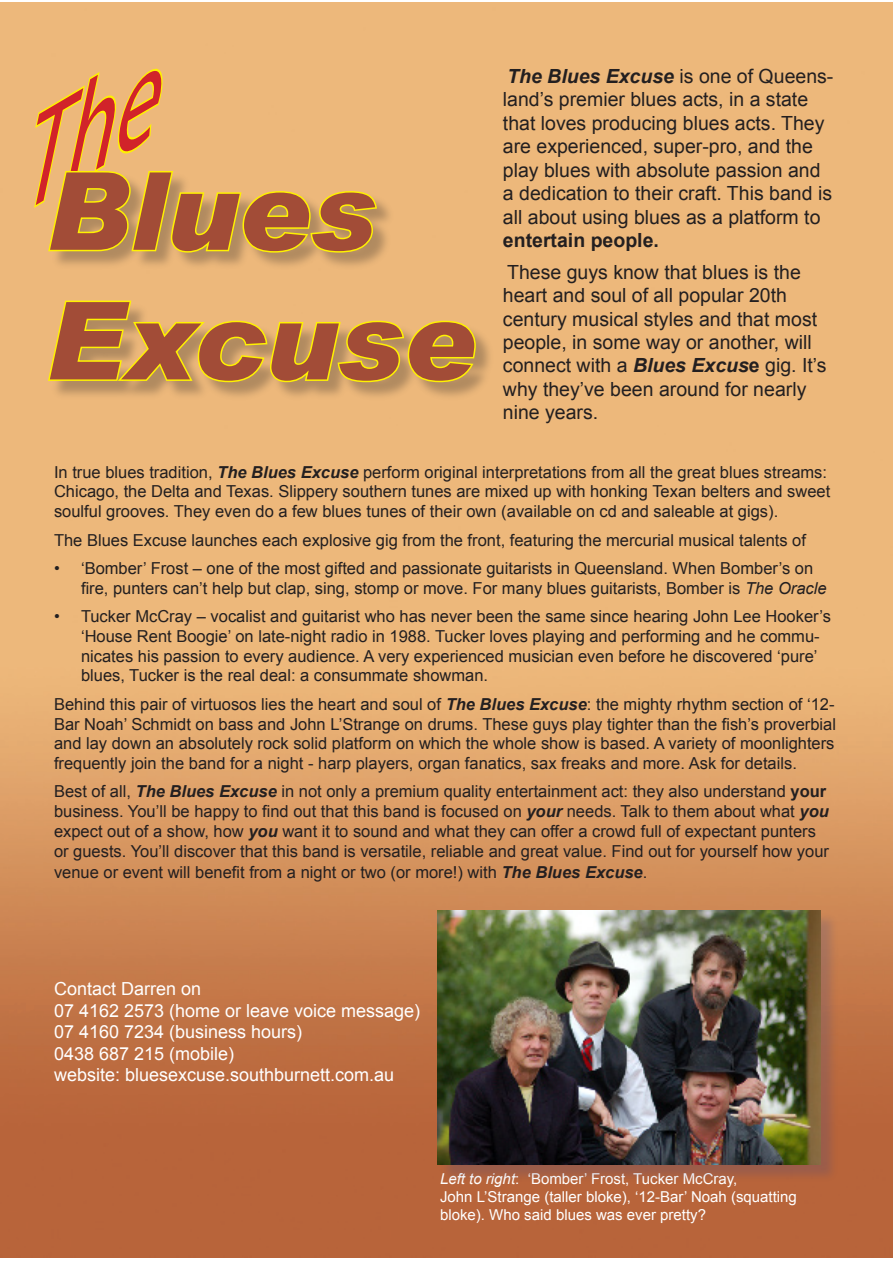
<style>
.page{position:relative;width:893px;height:1263px;background:#fff}
.page>*{position:absolute;margin:0;border:0;box-sizing:border-box;transform-origin:0 0}
.t1{font:italic 900 108px/129.6px "Arial";color:#a24c37}
.t2{font:19.5px/23.4px "Arial";color:#231f20}
.t3{font:18px "Arial";color:#fff}
.t4{font:16.5px/19.8px "Arial";color:#231f20}
.t5{font:15px/18px "Arial";color:#fff}
.s1{font-weight:700;font-style:italic}
.s2{font-weight:700}
.s3{font-style:italic}
</style>
<div class="page">
<img style="left:0;top:3px;width:893px;height:1255px">
<div style="left:50px;top:172px;width:446px;height:230px;background:#231f20;opacity:.3"></div>
<svg style="left:46px;top:299px;width:431px;height:85px;background:#dab15c"></svg>
<div style="left:439px;top:911px;width:402px;height:273px;background:#253f8e;opacity:.2"></div>
<img style="left:438px;top:910px;width:382px;height:254px">
<svg style="left:14px;top:52px;width:365px;height:202px;background:#e5b66a"></svg>
<p class="t1" style="left:45px;top:144px;width:431px">Blues<br>Excuse</p>
<p class="t2" style="left:503px;top:65px;width:332px"><span class="s1">The Blues Excuse</span> is one of Queens&shy;land’s premier blues acts, in a state that loves producing blues acts. They are experienced, super-pro, and the play blues with absolute passion and a dedication to their craft. This band is all about using blues as a platform to <span class="s2">entertain people.</span></p>
<p class="t2" style="left:503px;top:260px;width:325px">These guys know that blues is the heart and soul of all popular 20th century musical styles and that most people, in some way or another, will connect with a <span class="s1">Blues Excus</span><span class="s2">e</span> gig. It’s why they’ve been around for nearly nine years.</p>
<p class="t4" style="left:54px;top:462px;width:778px">In true blues tradition, <span class="s1">The Blues Excuse</span> perform original interpretations from all the great blues streams:<br>Chicago, the Delta and Texas. Slippery southern tunes are mixed up with honking Texan belters and sweet soulful grooves. They even do a few blues tunes of their own (available on cd and saleable at gigs).</p>
<p class="t4" style="left:54px;top:530px;width:753px">The Blues Excuse launches each explosive gig from the front, featuring the mercurial musical talents of</p>
<p class="t4" style="left:81px;top:558px;width:747px">‘Bomber’ Frost – one of the most gifted and passionate guitarists in Queensland. When Bomber’s on fire, punters can’t help but clap, sing, stomp or move. For many blues guitarists, Bomber is <span class="s3">The Oracle</span></p>
<p class="t4" style="left:81px;top:606px;width:751px">Tucker McCray – vocalist and guitarist who has never been the same since hearing John Lee Hooker’s ‘House Rent Boogie’ on late-night radio in 1988. Tucker loves playing and performing and he commu&shy;nicates his passion to every audience. A very experienced musician even before he discovered ‘pure’ blues, Tucker is the real deal: a consummate showman.</p>
<p class="t4" style="left:54px;top:694px;width:784px;text-align:justify">Behind this pair of virtuosos lies the heart and soul of <span class="s1">The Blues Excuse</span>: the mighty rhythm section of ‘12- Bar Noah’ Schmidt on bass and John L’Strange on drums. These guys play tighter than the fish’s proverbial and lay down an absolutely rock solid platform on which the whole show is based. A variety of moonlighters frequently join the band for a night - harp players, organ fanatics, sax freaks and more. Ask for details.</p>
<p class="t4" style="left:54px;top:782px;width:776px">Best of all, <span class="s1">The Blues Excuse</span> in not only a premium quality entertainment act: they also understand <span class="s2">your </span>business. You’ll be happy to find out that this band is focused on <span class="s1">your</span> needs. Talk to them about what <span class="s1">you </span>expect out of a show, how <span class="s1">you</span> want it to sound and what they can offer a crowd full of expectant punters or guests. You’ll discover that this band is versatile, reliable and great value. Find out for yourself how your</p>
<p class="t4" style="left:54px;top:863px;width:595px">venue or event will benefit from a night or two (or more!) with <span class="s1">The Blues Excuse</span>.</p>
<p class="t4" style="left:54px;top:558px;width:7px">•</p>
<p class="t4" style="left:54px;top:606px;width:7px">•</p>
<p class="t3" style="left:54px;top:977px;width:149px">Contact Darren on</p>
<p class="t3" style="left:54px;top:998px;width:368px">07 4162 2573 (home or leave voice message)</p>
<p class="t3" style="left:54px;top:1020px;width:250px">07 4160 7234 (business hours)</p>
<p class="t3" style="left:54px;top:1042px;width:182px">0438 687 215 (mobile)</p>
<p class="t3" style="left:54px;top:1063px;width:342px">website: bluesexcuse.southburnett.com.au</p>
<p class="t5" style="left:440px;top:1170px;width:358px"><span class="s3">Left to right</span>: ‘Bomber’ Frost, Tucker McCray,<br>John L’Strange (taller bloke), ‘12-Bar’ Noah (squatting bloke). Who said blues was ever pretty?</p>
</div>
